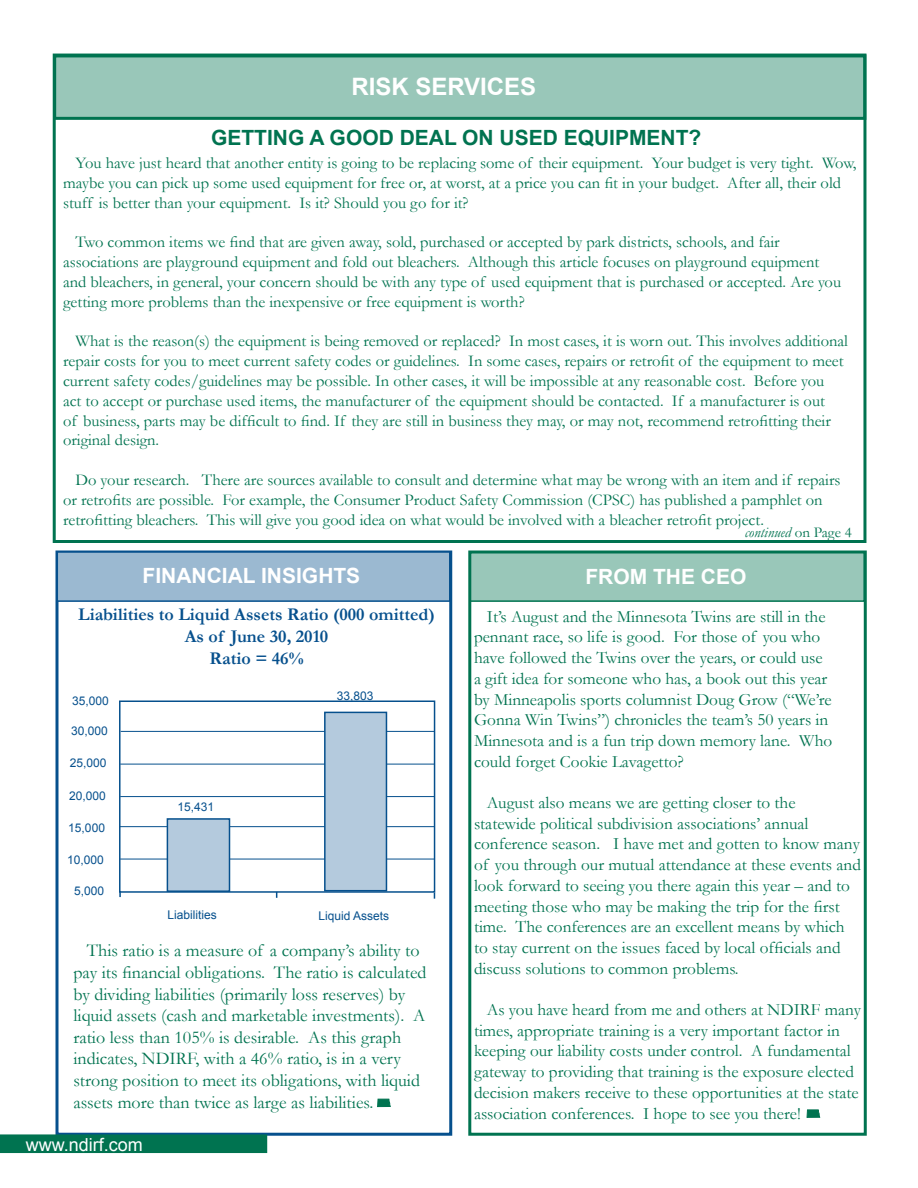
<style>
.page{position:relative;width:918px;height:1188px;background:#fff}
.page>*{position:absolute;margin:0;border:0;box-sizing:border-box;transform-origin:0 0}
.t1{font:700 24px "Arial";color:#fff}
.t2{font:700 21px "Arial";color:#007350}
.t3{font:700 21px "Arial";color:#fff}
.t4{font:18px/21.6px "Garamond";color:#007350}
.t5{font:700 18px/21.6px "Garamond";color:#06508d;text-align:center}
.t6{font:18px "Arial";color:#fff}
.t7{font:17.25px/20.7px "Garamond";color:#007350}
.t8{font:16.5px/19.8px "Garamond";color:#007350}
.t9{font:italic 15px "Garamond";color:#007350}
.t10{font:12px "Arial";color:#06508d}
.s1{font-style:normal}
</style>
<div class="page">
<div style="left:53px;top:54px;width:813px;height:66px;background:#99c7b9;border:3px solid #007350"></div>
<div style="left:53px;top:54px;width:813px;height:489px;border:3px solid #007350"></div>
<div style="left:119px;top:700px;width:316px;height:193px;border:2px solid #06508d"></div>
<div style="left:56px;top:550px;width:396px;height:586px;border:3px solid #06508d"></div>
<div style="left:57px;top:551px;width:394px;height:51px;background:#9bb9d1;border:2px solid #06508d"></div>
<svg style="left:377px;top:1098px;width:14px;height:9px"></svg>
<svg style="left:119px;top:891px;width:2px;height:6px"></svg>
<hr style="left:120px;top:764px;width:315px;height:1px;background:#06508d">
<hr style="left:120px;top:796px;width:314px;height:1px;background:#06508d">
<hr style="left:120px;top:826px;width:314px;height:1px;background:#06508d">
<hr style="left:120px;top:859px;width:314px;height:1px;background:#06508d">
<hr style="left:121px;top:731px;width:313px;height:1px;background:#06508d">
<div style="left:167px;top:818px;width:63px;height:74px;background:#b4cadd;border:2px solid #06508d"></div>
<div style="left:324px;top:712px;width:63px;height:179px;background:#b4cadd;border:2px solid #06508d"></div>
<div style="left:469px;top:551px;width:396px;height:51px;background:#99c7b9;border:2px solid #007350"></div>
<div style="left:468px;top:550px;width:399px;height:586px;border:3px solid #007350"></div>
<svg style="left:806px;top:1109px;width:14px;height:9px"></svg>
<div style="left:0;top:1134px;width:267px;height:19px;background:#007350"></div>
<h1 class="t1" style="left:351px;top:73px;width:186px">RISK SERVICES</h1>
<p class="t2" style="left:211px;top:125px;width:492px">GETTING A GOOD DEAL ON USED EQUIPMENT?</p>
<p class="t8" style="left:63px;top:153px;width:795px;text-indent:12px">You have just heard that another entity is going to be replacing some of their equipment. Your budget is very tight. Wow, maybe you can pick up some used equipment for free or, at worst, at a price you can fit in your budget. After all, their old stuff is better than your equipment. Is it? Should you go for it?</p>
<p class="t8" style="left:63px;top:232px;width:780px;text-indent:12px">Two common items we find that are given away, sold, purchased or accepted by park districts, schools, and fair associations are playground equipment and fold out bleachers. Although this article focuses on playground equipment and bleachers, in general, your concern should be with any type of used equipment that is purchased or accepted. Are you getting more problems than the inexpensive or free equipment is worth?</p>
<p class="t8" style="left:63px;top:331px;width:787px;text-indent:12px">What is the reason(s) the equipment is being removed or replaced? In most cases, it is worn out. This involves additional repair costs for you to meet current safety codes or guidelines. In some cases, repairs or retrofit of the equipment to meet current safety codes/guidelines may be possible. In other cases, it will be impossible at any reasonable cost. Before you<br>act to accept or purchase used items, the manufacturer of the equipment should be contacted. If a manufacturer is out<br>of business, parts may be difficult to find. If they are still in business they may, or may not, recommend retrofitting their original design.</p>
<p class="t8" style="left:63px;top:470px;width:779px;text-indent:12px">Do your research. There are sources available to consult and determine what may be wrong with an item and if repairs or retrofits are possible. For example, the Consumer Product Safety Commission (CPSC) has published a pamphlet on retrofitting bleachers. This will give you good idea on what would be involved with a bleacher retrofit project.</p>
<p class="t9" style="left:745px;top:523px;width:109px">continued <span class="s1">on Page 4</span></p>
<p class="t3" style="left:143px;top:564px;width:219px">FINANCIAL INSIGHTS</p>
<p class="t5" style="left:78px;top:604px;width:358px">Liabilities to Liquid Assets Ratio (000 omitted)<br>As of June 30, 2010<br>Ratio = 46%</p>
<p class="t10" style="left:72px;top:694px;width:38px">35,000</p>
<p class="t10" style="left:71px;top:724px;width:38px">30,000</p>
<p class="t10" style="left:70px;top:756px;width:38px">25,000</p>
<p class="t10" style="left:69px;top:789px;width:38px">20,000</p>
<p class="t10" style="left:68px;top:822px;width:38px">15,000</p>
<p class="t10" style="left:67px;top:853px;width:38px">10,000</p>
<p class="t10" style="left:74px;top:884px;width:32px">5,000</p>
<p class="t10" style="left:178px;top:801px;width:38px">15,431</p>
<p class="t10" style="left:337px;top:689px;width:38px">33,803</p>
<p class="t10" style="left:167px;top:908px;width:51px">Liabilities</p>
<p class="t10" style="left:318px;top:909px;width:72px">Liquid Assets</p>
<p class="t4" style="left:73px;top:940px;width:355px;text-indent:14px">This ratio is a measure of a company’s ability to pay its financial obligations. The ratio is calculated by dividing liabilities (primarily loss reserves) by liquid assets (cash and marketable investments). A ratio less than 105% is desirable. As this graph indicates, NDIRF, with a 46% ratio, is in a very strong position to meet its obligations, with liquid assets more than twice as large as liabilities.</p>
<p class="t6" style="left:26px;top:1135px;width:118px">www.ndirf.com</p>
<p class="t3" style="left:585px;top:565px;width:163px">FROM THE CEO</p>
<p class="t7" style="left:474px;top:606px;width:360px;text-indent:13px">It’s August and the Minnesota Twins are still in the pennant race, so life is good. For those of you who have followed the Twins over the years, or could use a gift idea for someone who has, a book out this year by Minneapolis sports columnist Doug Grow (“We’re Gonna Win Twins”) chronicles the team’s 50 years in Minnesota and is a fun trip down memory lane. Who could forget Cookie Lavagetto?</p>
<p class="t7" style="left:474px;top:792px;width:388px;text-indent:13px">August also means we are getting closer to the statewide political subdivision associations’ annual conference season. I have met and gotten to know many of you through our mutual attendance at these events and look forward to seeing you there again this year – and to meeting those who may be making the trip for the first time. The conferences are an excellent means by which to stay current on the issues faced by local officials and discuss solutions to common problems.</p>
<p class="t7" style="left:474px;top:999px;width:389px;text-indent:13px">As you have heard from me and others at NDIRF many times, appropriate training is a very important factor in keeping our liability costs under control. A fundamental gateway to providing that training is the exposure elected decision makers receive to these opportunities at the state association conferences. I hope to see you there!</p>
</div>
